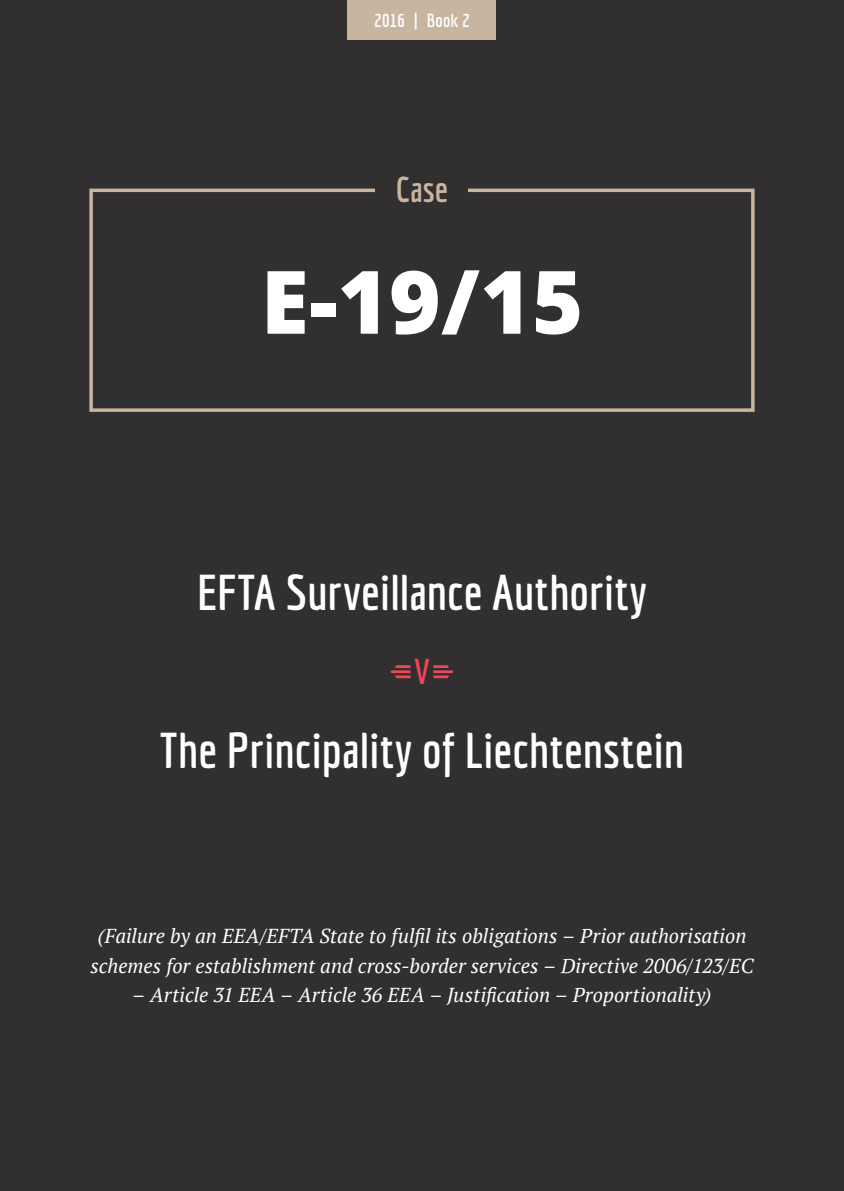
<style>
.page{position:relative;width:844px;height:1191px;background:#fff}
.page>*{position:absolute;margin:0;border:0;box-sizing:border-box;transform-origin:0 0}
.t1{font:800 87.5px "Open Sans";color:#fff}
.t2{font:700 49px "Economica";color:#fff}
.t3{font:700 35px "Economica";color:#c8b5a0}
.t4{font:35px "EFTA Court Icons 5";color:#ef4659}
.t5{font:italic 20.12px/29.8px "PT Serif";color:#fff;text-align:center}
.t6{font:700 18.38px "Economica";letter-spacing:.01em;color:#fff}
.s1{font-family:"Economica";font-weight:700}
</style>
<div class="page">
<div style="left:0;top:0;width:843px;height:1191px;background:#312f30"></div>
<div style="left:347px;top:0;width:149px;height:40px;background:#c8b5a0"></div>
<div style="left:89px;top:189px;width:665px;height:223px;border:4px solid #c8b5a0"></div>
<div style="left:376px;top:169px;width:92px;height:33px;background:#312f30"></div>
<p class="t6" style="left:374px;top:10px;width:97px">2016 | Book 2</p>
<h3 class="t3" style="left:395px;top:169px;width:54px">Case</h3>
<h1 class="t1" style="left:261px;top:235px;width:324px">E-19/15</h1>
<h2 class="t2" style="left:197px;top:564px;width:451px">EFTA Surveillance Authority</h2>
<h3 class="t4" style="left:390px;top:657px;width:65px">«<span class="s1">V</span>»</h3>
<h2 class="t2" style="left:160px;top:721px;width:525px">The Principality of Liechtenstein</h2>
<p class="t5" style="left:90px;top:920px;width:664px">(Failure by an EEA/EFTA State to fulfil its obligations – Prior authorisation schemes for establishment and cross-border services – Directive 2006/123/EC</p>
<p class="t5" style="left:132px;top:980px;width:580px">– Article 31 EEA – Article 36 EEA – Justification – Proportionality)</p>
</div>
